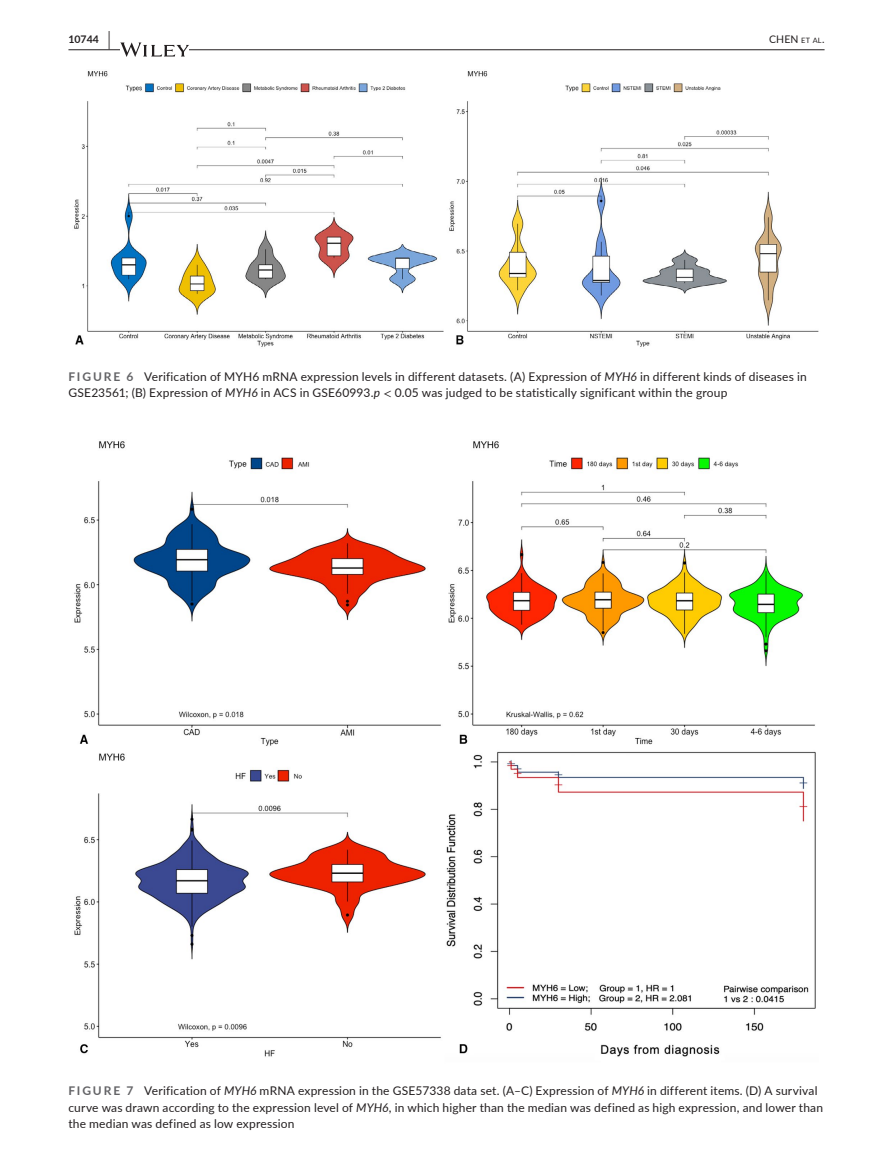
<style>
.page{position:relative;width:893px;height:1174px;background:#fff}
.page>*{position:absolute;margin:0;border:0;box-sizing:border-box;transform-origin:0 0}
.t1{font:12px/16.5px "Lato";letter-spacing:.015em;color:#231f20}
.t2{font:10.5px "Lato";color:#231f20}
.t3{font:700 10.5px "Lato";color:#231f20}
.s1{font-size:19.5px}
.s2{font-size:7.35px}
.s3{font-weight:700;color:#636366}
.s4{font-style:italic}
.s5{font-family:"STIX"}
</style>
<div class="page">
<hr style="left:68px;top:49px;width:756px;height:1px;background:#231f20">
<svg style="left:120px;top:42px;width:69px;height:15px"></svg>
<img style="left:74px;top:71px;width:745px;height:276px">
<img style="left:74px;top:441px;width:742px;height:616px">
<p class="t3" style="left:68px;top:31px;width:43px">10744 <span class="s1">|</span></p>
<p class="t2" style="left:769px;top:31px;width:57px">CHEN <span class="s2">et al</span>.</p>
<p class="t1" style="left:68px;top:367px;width:740px"><span class="s3">FIGURE 6</span> Verification of MYH6 mRNA expression levels in different datasets. (A) Expression of <span class="s4">MYH6</span> in different kinds of diseases in<br>GSE23561; (B) Expression of <span class="s4">MYH6</span> in ACS in GSE60993.<span class="s4">p</span> <span class="s5">&lt;</span> 0.05 was judged to be statistically significant within the group</p>
<p class="t1" style="left:68px;top:1082px;width:756px"><span class="s3">FIGURE 7</span> Verification of <span class="s4">MYH6</span> mRNA expression in the GSE57338 data set. (A–C) Expression of <span class="s4">MYH6</span> in different items. (D) A survival curve was drawn according to the expression level of <span class="s4">MYH6</span>, in which higher than the median was defined as high expression, and lower than the median was defined as low expression</p>
</div>
